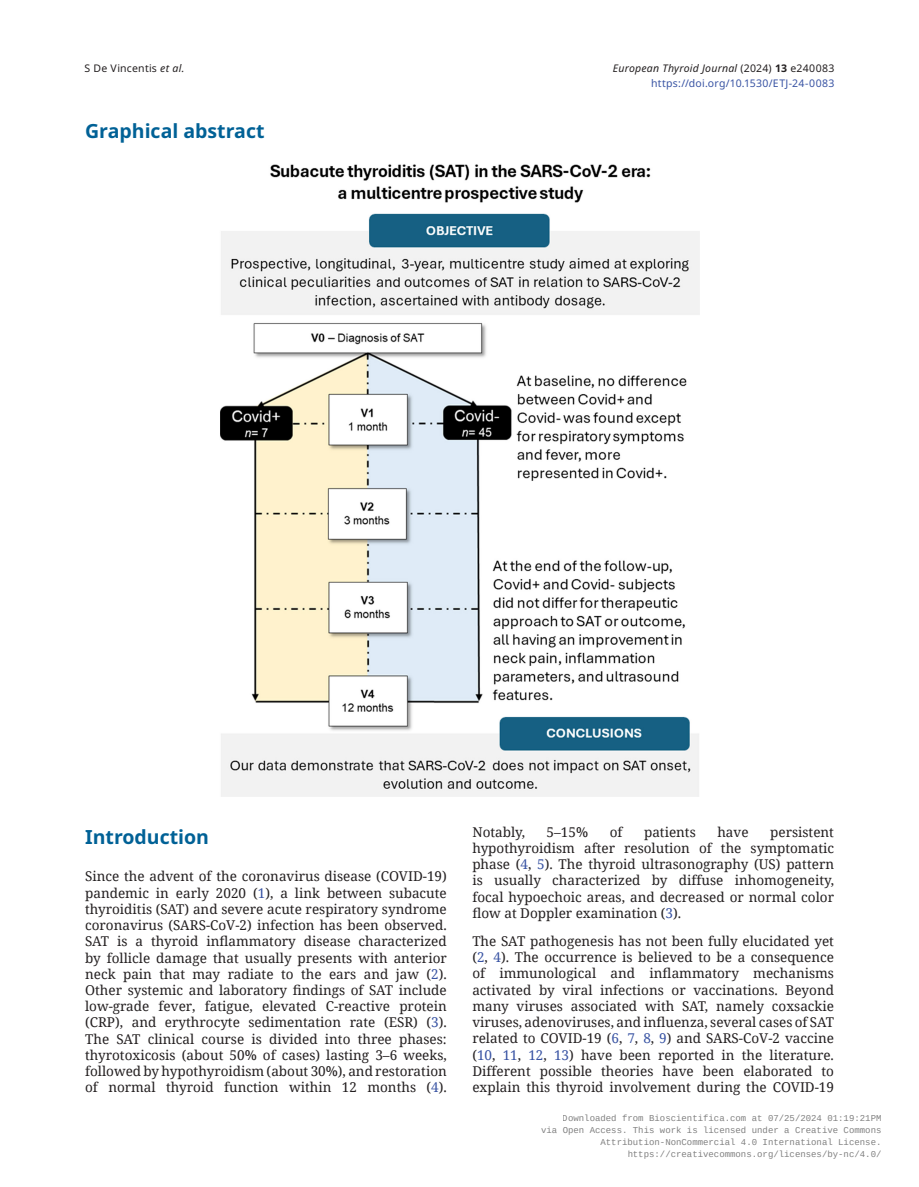
<style>
.page{position:relative;width:919px;height:1187px;background:#fff}
.page>*{position:absolute;margin:0;border:0;box-sizing:border-box;transform-origin:0 0}
.H1_Rule{font:700 19.5px "Noto Sans";color:#006196}
.TXT{font:13.5px/16.2px "Noto Serif";color:#231f20;text-align:justify}
.TXI{font:13.5px/16.2px "Noto Serif";color:#231f20;text-align:justify}
.t1{font:10.5px/15px "Noto Sans";letter-spacing:.025em;color:#3853a3;text-align:right}
.t2{font:10.5px "Noto Sans";letter-spacing:.02em;color:#231f20}
.t3{font:9px/12px "Liberation Mono";color:rgb(0 0 0/.5);text-align:right}
.s1{font-style:italic}
.s2{font-style:italic;color:#231f20}
.s3{color:#231f20}
.s4{font-weight:700;color:#231f20}
.s5{color:#3853a3}
</style>
<div class="page">
<img style="left:220px;top:164px;width:480px;height:633px">
<p class="t2" style="left:84px;top:62px;width:101px">S De Vincentis <span class="s1">et al.</span></p>
<p class="H1_Rule" style="left:85px;top:120px;width:181px">Graphical abstract</p>
<p class="t1" style="left:613px;top:61px;width:223px"><span class="s2">European Thyroid Journal</span> <span class="s3">(2024)</span> <span class="s4">13</span> <span class="s3">e240083 </span>https://doi.org/10.1530/ETJ-24-0083</p>
<h1 class="H1_Rule" style="left:85px;top:825px;width:125px">Introduction</h1>
<p class="TXT" style="left:85px;top:867px;width:363px">Since the advent of the coronavirus disease (COVID-19) pandemic in early 2020 (<span class="s5">1</span>), a link between subacute thyroiditis (SAT) and severe acute respiratory syndrome coronavirus (SARS-CoV-2) infection has been observed.<br>SAT is a thyroid inflammatory disease characterized by follicle damage that usually presents with anterior neck pain that may radiate to the ears and jaw (<span class="s5">2</span>).<br>Other systemic and laboratory findings of SAT include low-grade fever, fatigue, elevated C-reactive protein (CRP), and erythrocyte sedimentation rate (ESR) (<span class="s5">3</span>).<br>The SAT clinical course is divided into three phases: thyrotoxicosis (about 50% of cases) lasting 3–6 weeks, followed by hypothyroidism (about 30%), and restoration of normal thyroid function within 12 months (<span class="s5">4</span>).</p>
<p class="TXT" style="left:472px;top:823px;width:54px">Notably,</p>
<p class="TXT" style="left:546px;top:823px;width:43px">5–15%</p>
<p class="TXT" style="left:609px;top:823px;width:14px">of</p>
<p class="TXT" style="left:644px;top:823px;width:53px">patients</p>
<p class="TXT" style="left:717px;top:823px;width:33px">have</p>
<p class="TXT" style="left:472px;top:823px;width:363px;text-indent:298px">persistent hypothyroidism after resolution of the symptomatic phase (<span class="s5">4</span>, <span class="s5">5</span>). The thyroid ultrasonography (US) pattern is usually characterized by diffuse inhomogeneity, focal hypoechoic areas, and decreased or normal color flow at Doppler examination (<span class="s5">3</span>).</p>
<p class="TXI" style="left:472px;top:932px;width:363px">The SAT pathogenesis has not been fully elucidated yet (<span class="s5">2</span>, <span class="s5">4</span>). The occurrence is believed to be a consequence of immunological and inflammatory mechanisms activated by viral infections or vaccinations. Beyond many viruses associated with SAT, namely coxsackie viruses, adenoviruses, and influenza, several cases of SAT related to COVID-19 (<span class="s5">6</span>, <span class="s5">7</span>, <span class="s5">8</span>, <span class="s5">9</span>) and SARS-CoV-2 vaccine (<span class="s5">10</span>, <span class="s5">11</span>, <span class="s5">12</span>, <span class="s5">13</span>) have been reported in the literature.<br>Different possible theories have been elaborated to explain this thyroid involvement during the COVID-19</p>
<p class="t3" style="left:541px;top:1112px;width:342px">Downloaded from Bioscientifica.com at 07/25/2024 01:19:21PM<br>via Open Access. This work is licensed under a Creative Commons Attribution-NonCommercial 4.0 International License. https://creativecommons.org/licenses/by-nc/4.0/</p>
</div>
